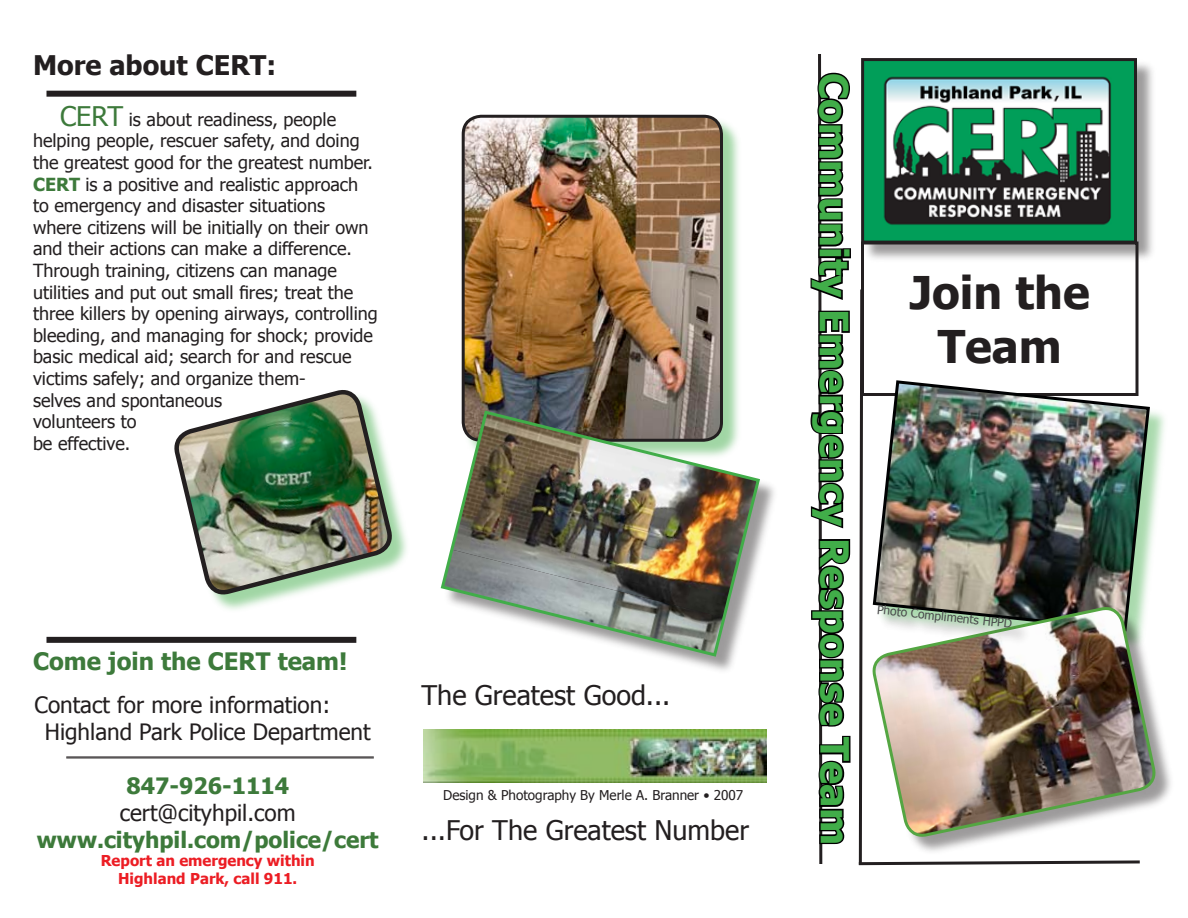
<style>
.page{position:relative;width:1188px;height:918px;background:#fff}
.page>*{position:absolute;margin:0;border:0;box-sizing:border-box;transform-origin:0 0}
.t1{font:700 45px/54px "Tahoma";color:#231f20;text-align:center}
.t2{font:700 39px "Tahoma";color:#41ad49}
.t3{font:27px "Tahoma";color:#231f20}
.t4{font:700 27px "Tahoma";color:#231f20}
.t5{font:700 24px "Tahoma";color:#3d7a3b}
.t6{font:22.5px/27px "Tahoma";color:#231f20}
.t7{font:700 22.5px/27px "Tahoma";color:#3c793a;text-align:center}
.t8{font:700 22.5px "Tahoma";color:#3d7a3b}
.t9{font:18px/21.6px "Tahoma";color:#231f20}
.t10{font:700 15px/18px "Tahoma";color:#ec1d24;text-align:center}
.t11{font:13.5px "Tahoma";color:#231f20}
.t12{font:12px "Tahoma";color:#4a4a4c}
.s1{font-size:27px;color:#3d7a3b}
.s2{font-weight:700;color:#3d7a3b}
.s3{font-weight:400;color:#231f20}
.s4{color:#3d7a3a}
</style>
<div class="page">
<img style="left:423px;top:730px;width:343px;height:53px">
<div style="left:463px;top:116px;width:280px;height:346px;background:#41ad49;opacity:.5"></div>
<img style="left:463px;top:116px;width:259px;height:324px;border-radius:18px">
<div style="left:462px;top:115px;width:261px;height:327px;border:3px solid #231f20;border-radius:18px"></div>
<div style="left:442px;top:412px;width:337px;height:264px;background:#231f20;opacity:.45"></div>
<img style="left:440px;top:409px;width:322px;height:250px">
<div style="left:46px;top:91px;width:310px;height:6px;background:#231f20"></div>
<div style="left:46px;top:637px;width:310px;height:6px;background:#231f20"></div>
<div style="left:175px;top:391px;width:237px;height:223px;background:#41ad49;opacity:.5"></div>
<img style="left:174px;top:390px;width:219px;height:224px">
<hr style="left:66px;top:757px;width:308px;height:1px;background:#231f20">
<hr style="left:66px;top:758px;width:308px;height:1px;background:#231f20">
<div style="left:863px;top:60px;width:293px;height:203px;background:#231f20;opacity:.45"></div>
<svg style="left:810px;top:54px;width:333px;height:812px"></svg>
<div style="left:861px;top:242px;width:277px;height:154px;border:3px solid #231f20"></div>
<div style="left:874px;top:382px;width:296px;height:269px;background:#41ad49;opacity:.45"></div>
<img style="left:871px;top:379px;width:281px;height:226px">
<div style="left:874px;top:608px;width:301px;height:249px;background:#231f20;opacity:.45"></div>
<img style="left:871px;top:605px;width:286px;height:234px">
<div style="left:879px;top:607px;width:152px;height:40px;background:#231f20;opacity:.45"></div>
<h3 class="t4" style="left:33px;top:48px;width:245px">More about CERT:</h3>
<p class="t9" style="left:33px;top:108px;width:346px;text-indent:27px"><span class="s1">CERT</span> is about readiness, people helping people, rescuer safety, and doing the greatest good for the greatest number.<br><span class="s2">CERT</span> is a positive and realistic approach to emergency and disaster situations where citizens will be initially on their own and their actions can make a difference.<br>Through training, citizens can manage utilities and put out small fires; treat the three killers by opening airways, controlling bleeding, and managing for shock; provide basic medical aid; search for and rescue victims safely; and organize them-<br>selves and spontaneous<br>volunteers to<br>be effective.</p>
<h3 class="t5" style="left:33px;top:646px;width:316px">Come join the CERT team!</h3>
<p class="t6" style="left:45px;top:691px;width:327px;text-indent:-10px">Contact for more information:<br>Highland Park Police Department</p>
<p class="t8" style="left:126px;top:772px;width:164px">847-926-1114</p>
<p class="t7" style="left:37px;top:799px;width:343px"><span class="s3">cert@cityhpil.com </span><span class="s4">w</span>ww.cityhpil.com/polic<span class="s4">e/cert</span></p>
<p class="t10" style="left:101px;top:851px;width:215px">Report an emergency within<br>Highland Park, call 911.</p>
<h3 class="t3" style="left:422px;top:678px;width:250px">The Greatest Good...</h3>
<p class="t11" style="left:443px;top:786px;width:301px">Design &amp; Photography By Merle A. Branner • 2007</p>
<h3 class="t3" style="left:422px;top:813px;width:329px">...For The Greatest Number</h3>
<h2 class="t2" style="left:859px;top:73px;width:774px;rotate:90deg">Community Emergency Response Team</h2>
<h1 class="t1" style="left:910px;top:264px;width:182px">Join the<br>Team</h1>
<p class="t12" style="left:878px;top:602px;width:137px;rotate:6deg">Photo Compliments HPPD</p>
</div>
